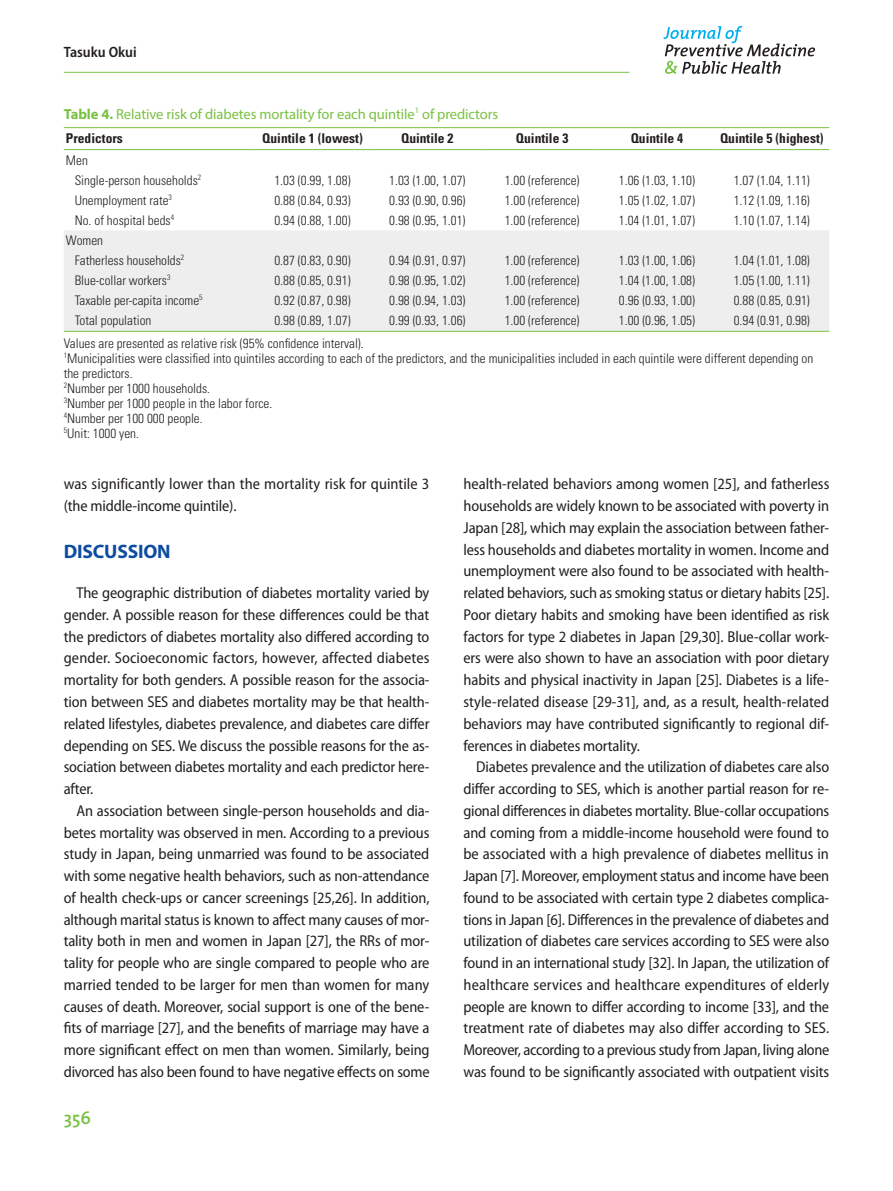
<style>
.page{position:relative;width:893px;height:1191px;background:#fff}
.page>*{position:absolute;margin:0;border:0;box-sizing:border-box;transform-origin:0 0}
.jpmph_대제목{font:700 19.5px "Myriad Pro";letter-spacing:-.01em;color:#0d4da1}
.t1{font:600 18px "The Mix";color:#79c142}
.jpmph_본문{font:semi-condensed 15.75px/21.8px "Myriad Pro";letter-spacing:-.01em;color:#231f20;text-align:justify}
.t2{font:600 semi-condensed 15px "Myriad Pro";color:#231f20}
.jpmph_표그림캡션{font:14.55px "Myriad Pro";letter-spacing:-.005em;color:#79c142}
.jpmph_표머리{font:700 condensed 13.5px "Univers LT Std";color:#231f20}
.jpmph_표본문{font:300 condensed 13.2px/15px "Univers LT Std";color:#231f20}
.s1{font-weight:700}
</style>
<div class="page">
<hr style="left:64px;top:72px;width:565px;height:1px;background:#79c142">
<svg style="left:663px;top:26px;width:152px;height:48px"></svg>
<svg style="left:64px;top:128px;width:765px;height:1px"></svg>
<div style="left:64px;top:230px;width:765px;height:101px;background:#eeeeef"></div>
<hr style="left:64px;top:127px;width:191px;height:1px;background:#79c142">
<hr style="left:255px;top:127px;width:115px;height:1px;background:#79c142">
<hr style="left:370px;top:127px;width:115px;height:1px;background:#79c142">
<hr style="left:485px;top:127px;width:115px;height:1px;background:#79c142">
<hr style="left:600px;top:127px;width:114px;height:1px;background:#79c142">
<hr style="left:714px;top:127px;width:115px;height:1px;background:#79c142">
<hr style="left:64px;top:149px;width:191px;height:1px;background:#79c142">
<hr style="left:255px;top:149px;width:115px;height:1px;background:#79c142">
<hr style="left:370px;top:149px;width:115px;height:1px;background:#79c142">
<hr style="left:485px;top:149px;width:115px;height:1px;background:#79c142">
<hr style="left:600px;top:149px;width:114px;height:1px;background:#79c142">
<hr style="left:714px;top:149px;width:115px;height:1px;background:#79c142">
<hr style="left:64px;top:331px;width:191px;height:1px;background:#79c142">
<hr style="left:255px;top:331px;width:115px;height:1px;background:#79c142">
<hr style="left:370px;top:331px;width:115px;height:1px;background:#79c142">
<hr style="left:485px;top:331px;width:115px;height:1px;background:#79c142">
<hr style="left:600px;top:331px;width:114px;height:1px;background:#79c142">
<hr style="left:714px;top:331px;width:115px;height:1px;background:#79c142">
<p class="t2" style="left:64px;top:43px;width:75px">Tasuku Okui</p>
<p class="jpmph_표그림캡션" style="left:64px;top:105px;width:436px"><span class="s1">Table 4.</span> Relative risk of diabetes mortality for each quintile<sup>1</sup> of predictors</p>
<p class="jpmph_표머리" style="left:66px;top:130px;width:58px">Predictors</p>
<p class="jpmph_표머리" style="left:262px;top:130px;width:102px">Quintile 1 (lowest)</p>
<p class="jpmph_표머리" style="left:401px;top:130px;width:54px">Quintile 2</p>
<p class="jpmph_표머리" style="left:516px;top:130px;width:54px">Quintile 3</p>
<p class="jpmph_표머리" style="left:631px;top:130px;width:54px">Quintile 4</p>
<p class="jpmph_표머리" style="left:720px;top:130px;width:105px">Quintile 5 (highest)</p>
<p class="jpmph_표본문" style="left:66px;top:153px;width:23px">Men</p>
<p class="jpmph_표본문" style="left:75px;top:173px;width:128px">Single-person households<sup>2</sup></p>
<p class="jpmph_표본문" style="left:274px;top:173px;width:78px">1.03 (0.99, 1.08)</p>
<p class="jpmph_표본문" style="left:389px;top:173px;width:78px">1.03 (1.00, 1.07)</p>
<p class="jpmph_표본문" style="left:505px;top:173px;width:76px">1.00 (reference)</p>
<p class="jpmph_표본문" style="left:619px;top:173px;width:78px">1.06 (1.03, 1.10)</p>
<p class="jpmph_표본문" style="left:734px;top:173px;width:78px">1.07 (1.04, 1.11)</p>
<p class="jpmph_표본문" style="left:75px;top:193px;width:99px">Unemployment rate<sup>3</sup></p>
<p class="jpmph_표본문" style="left:274px;top:193px;width:78px">0.88 (0.84, 0.93)</p>
<p class="jpmph_표본문" style="left:389px;top:193px;width:78px">0.93 (0.90, 0.96)</p>
<p class="jpmph_표본문" style="left:505px;top:193px;width:76px">1.00 (reference)</p>
<p class="jpmph_표본문" style="left:619px;top:193px;width:78px">1.05 (1.02, 1.07)</p>
<p class="jpmph_표본문" style="left:734px;top:193px;width:78px">1.12 (1.09, 1.16)</p>
<p class="jpmph_표본문" style="left:75px;top:213px;width:101px">No. of hospital beds<sup>4</sup></p>
<p class="jpmph_표본문" style="left:274px;top:213px;width:78px">0.94 (0.88, 1.00)</p>
<p class="jpmph_표본문" style="left:389px;top:213px;width:78px">0.98 (0.95, 1.01)</p>
<p class="jpmph_표본문" style="left:505px;top:213px;width:76px">1.00 (reference)</p>
<p class="jpmph_표본문" style="left:619px;top:213px;width:78px">1.04 (1.01, 1.07)</p>
<p class="jpmph_표본문" style="left:734px;top:213px;width:78px">1.10 (1.07, 1.14)</p>
<p class="jpmph_표본문" style="left:66px;top:233px;width:39px">Women</p>
<p class="jpmph_표본문" style="left:75px;top:253px;width:111px">Fatherless households<sup>2</sup></p>
<p class="jpmph_표본문" style="left:274px;top:253px;width:78px">0.87 (0.83, 0.90)</p>
<p class="jpmph_표본문" style="left:389px;top:253px;width:78px">0.94 (0.91, 0.97)</p>
<p class="jpmph_표본문" style="left:505px;top:253px;width:76px">1.00 (reference)</p>
<p class="jpmph_표본문" style="left:619px;top:253px;width:78px">1.03 (1.00, 1.06)</p>
<p class="jpmph_표본문" style="left:734px;top:253px;width:78px">1.04 (1.01, 1.08)</p>
<p class="jpmph_표본문" style="left:75px;top:273px;width:97px">Blue-collar workers<sup>3</sup></p>
<p class="jpmph_표본문" style="left:274px;top:273px;width:78px">0.88 (0.85, 0.91)</p>
<p class="jpmph_표본문" style="left:389px;top:273px;width:78px">0.98 (0.95, 1.02)</p>
<p class="jpmph_표본문" style="left:505px;top:273px;width:76px">1.00 (reference)</p>
<p class="jpmph_표본문" style="left:619px;top:273px;width:78px">1.04 (1.00, 1.08)</p>
<p class="jpmph_표본문" style="left:734px;top:273px;width:78px">1.05 (1.00, 1.11)</p>
<p class="jpmph_표본문" style="left:75px;top:293px;width:130px">Taxable per-capita income<sup>5</sup></p>
<p class="jpmph_표본문" style="left:274px;top:293px;width:78px">0.92 (0.87, 0.98)</p>
<p class="jpmph_표본문" style="left:389px;top:293px;width:78px">0.98 (0.94, 1.03)</p>
<p class="jpmph_표본문" style="left:505px;top:293px;width:76px">1.00 (reference)</p>
<p class="jpmph_표본문" style="left:619px;top:293px;width:78px">0.96 (0.93, 1.00)</p>
<p class="jpmph_표본문" style="left:734px;top:293px;width:78px">0.88 (0.85, 0.91)</p>
<p class="jpmph_표본문" style="left:75px;top:313px;width:78px">Total population</p>
<p class="jpmph_표본문" style="left:274px;top:313px;width:78px">0.98 (0.89, 1.07)</p>
<p class="jpmph_표본문" style="left:389px;top:313px;width:78px">0.99 (0.93, 1.06)</p>
<p class="jpmph_표본문" style="left:505px;top:313px;width:76px">1.00 (reference)</p>
<p class="jpmph_표본문" style="left:619px;top:313px;width:78px">1.00 (0.96, 1.05)</p>
<p class="jpmph_표본문" style="left:734px;top:313px;width:78px">0.94 (0.91, 0.98)</p>
<p class="jpmph_표본문" style="left:64px;top:336px;width:302px">Values are presented as relative risk (95% confidence interval).</p>
<p class="jpmph_표본문" style="left:64px;top:351px;width:751px"><sup>1</sup>Municipalities were classified into quintiles according to each of the predictors, and the municipalities included in each quintile were different depending on the predictors.</p>
<p class="jpmph_표본문" style="left:64px;top:381px;width:148px"><sup>2</sup>Number per 1000 households.</p>
<p class="jpmph_표본문" style="left:64px;top:396px;width:210px"><sup>3</sup>Number per 1000 people in the labor force.</p>
<p class="jpmph_표본문" style="left:64px;top:411px;width:140px"><sup>4</sup>Number per 100 000 people.</p>
<p class="jpmph_표본문" style="left:64px;top:426px;width:77px"><sup>5</sup>Unit: 1000 yen.</p>
<p class="jpmph_본문" style="left:64px;top:473px;width:367px">was significantly lower than the mortality risk for quintile 3 (the middle-income quintile).</p>
<p class="jpmph_대제목" style="left:64px;top:538px;width:108px">DISCUSSION</p>
<p class="jpmph_본문" style="left:64px;top:582px;width:367px;text-indent:13px">The geographic distribution of diabetes mortality varied by gender. A possible reason for these differences could be that the predictors of diabetes mortality also differed according to gender. Socioeconomic factors, however, affected diabetes mortality for both genders. A possible reason for the associa&shy;tion between SES and diabetes mortality may be that health&shy;related lifestyles, diabetes prevalence, and diabetes care differ depending on SES. We discuss the possible reasons for the as&shy;sociation between diabetes mortality and each predictor here&shy;after.</p>
<p class="jpmph_본문" style="left:64px;top:800px;width:367px;text-indent:13px">An association between single-person households and dia&shy;betes mortality was observed in men. According to a previous study in Japan, being unmarried was found to be associated with some negative health behaviors, such as non-attendance of health check-ups or cancer screenings [25,26]. In addition, although marital status is known to affect many causes of mor&shy;tality both in men and women in Japan [27], the RRs of mor&shy;tality for people who are single compared to people who are married tended to be larger for men than women for many causes of death. Moreover, social support is one of the bene&shy;fits of marriage [27], and the benefits of marriage may have a more significant effect on men than women. Similarly, being divorced has also been found to have negative effects on some</p>
<p class="t1" style="left:64px;top:1103px;width:29px">356</p>
<p class="jpmph_본문" style="left:463px;top:473px;width:367px">health-related behaviors among women [25], and fatherless households are widely known to be associated with poverty in Japan [28], which may explain the association between father&shy;less households and diabetes mortality in women. Income and unemployment were also found to be associated with health&shy;related behaviors, such as smoking status or dietary habits [25].<br>Poor dietary habits and smoking have been identified as risk factors for type 2 diabetes in Japan [29,30]. Blue-collar work&shy;ers were also shown to have an association with poor dietary habits and physical inactivity in Japan [25]. Diabetes is a life&shy;style-related disease [29-31], and, as a result, health-related behaviors may have contributed significantly to regional dif&shy;ferences in diabetes mortality.</p>
<p class="jpmph_본문" style="left:463px;top:756px;width:367px;text-indent:13px">Diabetes prevalence and the utilization of diabetes care also differ according to SES, which is another partial reason for re&shy;gional differences in diabetes mortality. Blue-collar occupations and coming from a middle-income household were found to be associated with a high prevalence of diabetes mellitus in Japan [7]. Moreover, employment status and income have been found to be associated with certain type 2 diabetes complica&shy;tions in Japan [6]. Differences in the prevalence of diabetes and utilization of diabetes care services according to SES were also found in an international study [32]. In Japan, the utilization of healthcare services and healthcare expenditures of elderly people are known to differ according to income [33], and the treatment rate of diabetes may also differ according to SES.<br>Moreover, according to a previous study from Japan, living alone was found to be significantly associated with outpatient visits</p>
</div>
